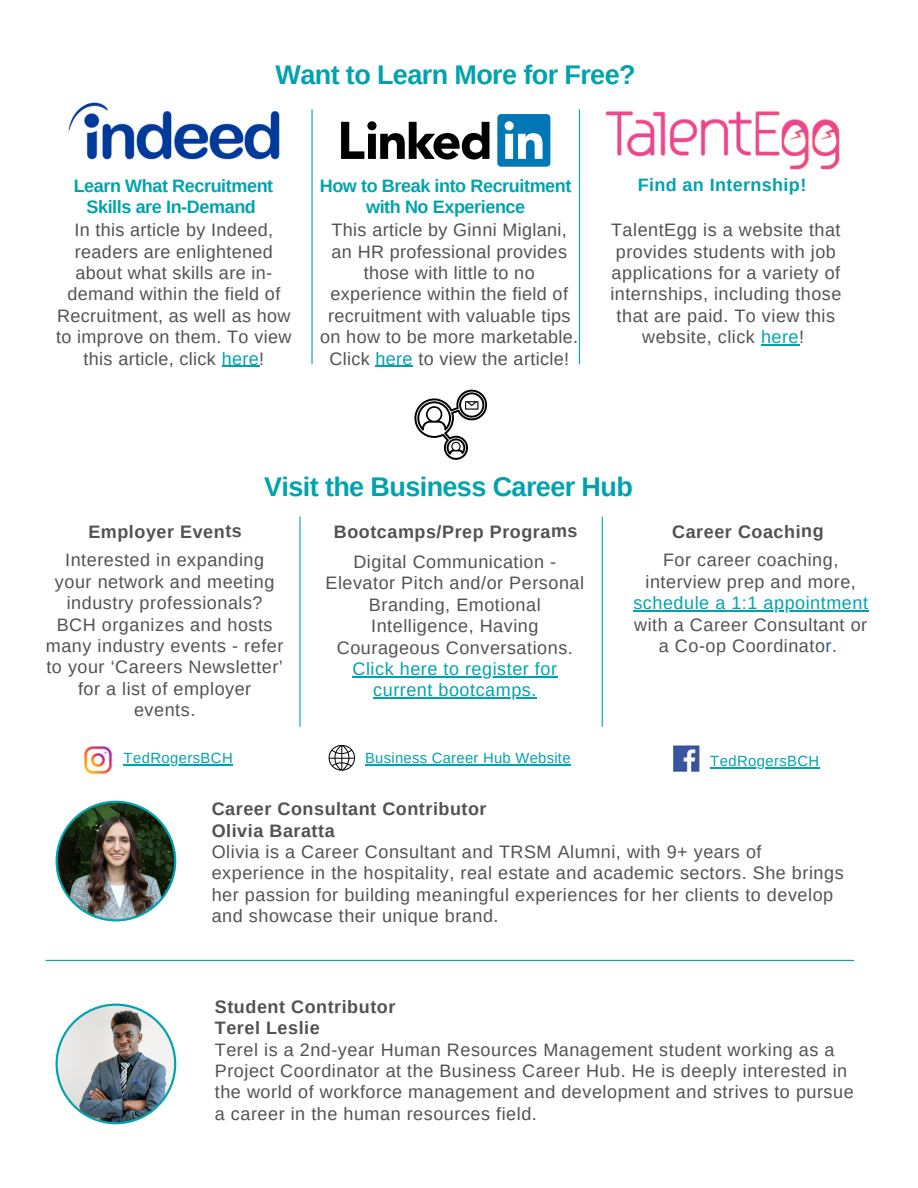
<style>
.page{position:relative;width:918px;height:1188px;background:#fff}
.page>*{position:absolute;margin:0;border:0;box-sizing:border-box;transform-origin:0 0}
.t1{font:700 27px "Arimo";letter-spacing:-.02em;color:#00a3ad}
.t2{font:18px/21.3px "Arimo";letter-spacing:.03em;color:#515254;text-align:center}
.t3{font:700 18px/21.3px "Arimo";letter-spacing:.03em;color:#515254}
.t4{font:700 18px/21.3px "Arimo";letter-spacing:-.02em;color:#00a3ad;text-align:center}
.t5{font:18px/21.3px "Arimo";letter-spacing:.03em;color:#00a3ad;text-align:center}
.t6{font:700 18px "Arimo";letter-spacing:.02em;color:#01a3ae}
.t7{font:14.7px "Arimo";letter-spacing:.03em;color:#01a3ae}
.s1{color:#01a3ae}
.s2{color:#00a3ad}
.s3{color:#215e9e}
</style>
<div class="page">
<hr style="left:602px;top:517px;width:1px;height:209px;background:#01a3ae">
<hr style="left:299px;top:517px;width:2px;height:209px;background:#01a3ae">
<hr style="left:46px;top:960px;width:808px;height:1px;background:#01a3ae">
<img style="left:56px;top:801px;width:120px;height:120px">
<img style="left:56px;top:1004px;width:120px;height:120px">
<svg style="left:414px;top:390px;width:71px;height:70px"></svg>
<hr style="left:311px;top:110px;width:2px;height:254px;background:#01a3ae">
<img style="left:68px;top:102px;width:212px;height:58px">
<img style="left:605px;top:111px;width:235px;height:59px">
<hr style="left:579px;top:110px;width:1px;height:254px;background:#01a3ae">
<svg style="left:341px;top:121px;width:148px;height:39px"></svg>
<div style="left:497px;top:114px;width:53px;height:53px;background:#0177b5;border-radius:4px"></div>
<svg style="left:505px;top:121px;width:38px;height:38px"></svg>
<hr style="left:633px;top:610px;width:236px;height:1px;background:#00a3ad">
<hr style="left:353px;top:676px;width:205px;height:1px;background:#00a3ad">
<hr style="left:373px;top:697px;width:164px;height:2px;background:#00a3ad">
<hr style="left:222px;top:366px;width:37px;height:1px;background:#00a3ad">
<hr style="left:376px;top:366px;width:37px;height:1px;background:#01a3ae">
<hr style="left:761px;top:344px;width:38px;height:1px;background:#00a3ad">
<svg style="left:329px;top:745px;width:26px;height:26px"></svg>
<img style="left:84px;top:746px;width:28px;height:28px">
<img style="left:673px;top:746px;width:26px;height:25px">
<hr style="left:124px;top:764px;width:109px;height:1px;background:#01a3ae">
<hr style="left:710px;top:767px;width:110px;height:1px;background:#01a3ae">
<hr style="left:365px;top:764px;width:206px;height:1px;background:#01a3ae">
<h1 class="t1" style="left:276px;top:60px;width:362px">Want to Learn More for Free?</h1>
<p class="t6" style="left:638px;top:175px;width:170px">Find an Internship!</p>
<p class="t4" style="left:74px;top:175px;width:201px">Learn What Recruitment<br>Skills are In-Demand</p>
<p class="t4" style="left:320px;top:175px;width:253px">How to Break into Recruitment with No Experience</p>
<p class="t2" style="left:320px;top:219px;width:260px">This article by Ginni Miglani, an HR professional provides those with little to no experience within the field of recruitment with valuable tips on how to be more marketable.<br>Click <span class="s1">here</span> to view the article!</p>
<p class="t2" style="left:610px;top:219px;width:233px">TalentEgg is a website that provides students with job applications for a variety of internships, including those that are paid. To view this website, click <span class="s2">here</span>!</p>
<p class="t2" style="left:56px;top:219px;width:237px">In this article by Indeed, readers are enlightened about what skills are in&shy;demand within the field of<br>Recruitment, as well as how to improve on them. To view this article, click <span class="s2">here</span>!</p>
<h1 class="t1" style="left:264px;top:471px;width:370px">Visit the Business Career Hub</h1>
<p class="t3" style="left:88px;top:521px;width:155px">Employer Events</p>
<p class="t3" style="left:334px;top:521px;width:245px">Bootcamps/Prep Programs</p>
<p class="t3" style="left:672px;top:521px;width:153px">Career Coaching</p>
<p class="t2" style="left:646px;top:550px;width:212px">For career coaching, interview prep and more,</p>
<p class="t5" style="left:633px;top:592px;width:236px">schedule a 1:1 appointment</p>
<p class="t2" style="left:634px;top:614px;width:235px">with a Career Consultant or a Co-op Coordinato<span class="s3">r.</span></p>
<p class="t2" style="left:46px;top:550px;width:239px">Interested in expanding your network and meeting industry professionals?<br>BCH organizes and hosts many industry events - refer to your ‘Careers Newsletter’ for a list of employer events.</p>
<p class="t2" style="left:325px;top:551px;width:260px">Digital Communication -<br>Elevator Pitch and/or Personal<br>Branding, Emotional<br>Intelligence, Having<br>Courageous Conversations.</p>
<p class="t5" style="left:353px;top:658px;width:206px">Click here to register for current bootcamps.</p>
<p class="t7" style="left:124px;top:750px;width:111px">TedRogersBCH</p>
<p class="t7" style="left:365px;top:750px;width:207px">Business Career Hub Website</p>
<p class="t7" style="left:710px;top:753px;width:111px">TedRogersBCH</p>
<p class="t3" style="left:212px;top:798px;width:276px">Career Consultant Contributor<br>Olivia Baratta</p>
<p class="t2" style="left:212px;top:841px;width:633px;text-align:left">Olivia is a Career Consultant and TRSM Alumni, with 9+ years of experience in the hospitality, real estate and academic sectors. She brings her passion for building meaningful experiences for her clients to develop and showcase their unique brand.</p>
<p class="t3" style="left:215px;top:996px;width:182px">Student Contributor<br>Terel Leslie</p>
<p class="t2" style="left:215px;top:1039px;width:640px;text-align:left">Terel is a 2nd-year Human Resources Management student working as a Project Coordinator at the Business Career Hub. He is deeply interested in the world of workforce management and development and strives to pursue a career in the human resources field.</p>
</div>
